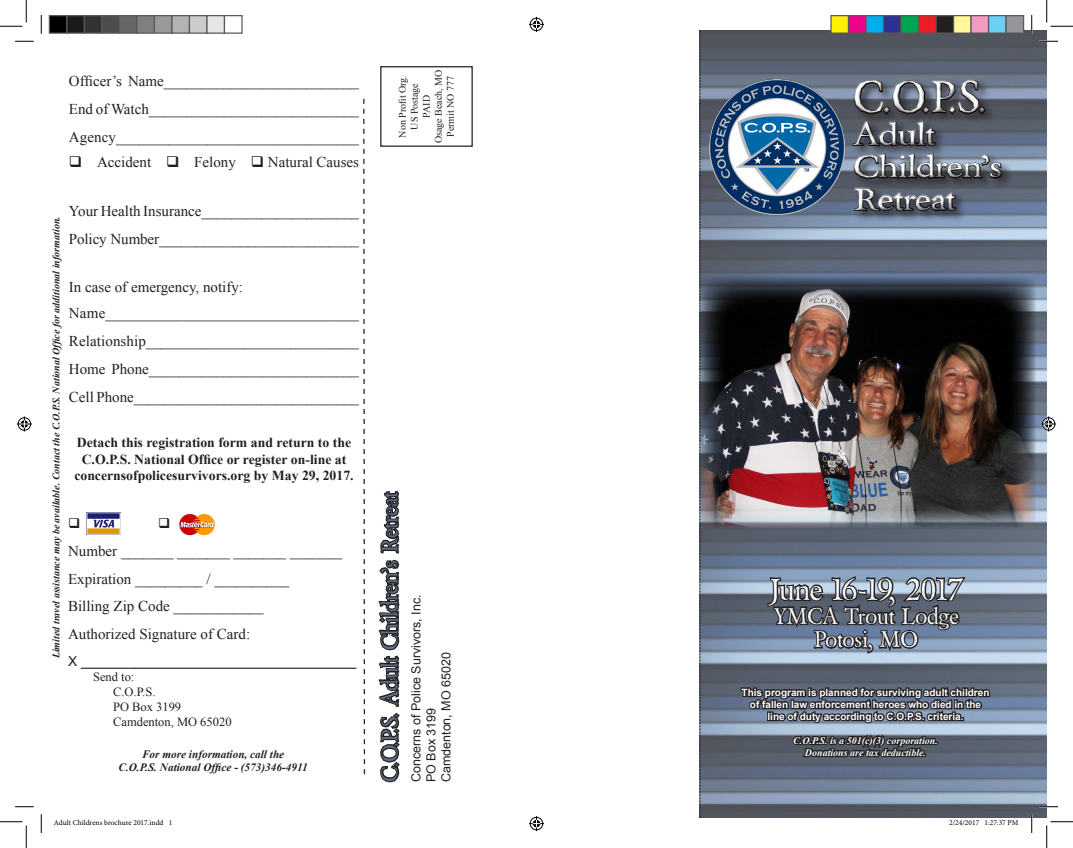
<style>
.page{position:relative;width:1073px;height:848px;background:#fff}
.page>*{position:absolute;margin:0;border:0;box-sizing:border-box;transform-origin:0 0}
.t1{font:43.75px "Berylium";color:#fff}
.t2{font:30px/32.5px "Berylium";color:#fff;scale:1.25 1}
.t3{font:30px "Berylium";color:#fff}
.t4{font:22.5px "Berylium";color:#5c7088}
.t5{font:22.5px "Berylium";color:#fff}
.t6{font:15px "Times New Roman";color:#231f20}
.t7{font:700 13.75px/16.5px "Times New Roman";color:#231f20;text-align:center}
.t8{font:13.75px "Arial";color:#231f20}
.t9{font:12.5px "Arial";color:#231f20}
.t10{font:12.5px "Times New Roman";color:#231f20}
.t11{font:italic 700 11.25px "Times New Roman";color:#231f20}
.t12{font:700 10px "Arial";color:#fff}
.t13{font:italic 700 10px "Times New Roman";color:#231f20}
.t14{font:italic 700 10px "Times New Roman";color:#fff}
.t15{font:10px "Times New Roman";color:#231f20}
.t16{font:7.5px "Minion Pro";color:#000}
</style>
<div class="page">
<img style="left:700px;top:30px;width:346px;height:788px">
<svg style="left:699px;top:30px;width:1px;height:788px"></svg>
<div style="left:851px;top:78px;width:163px;height:145px;background:#231f20;opacity:.75"></div>
<div style="left:844px;top:70px;width:164px;height:147px;background:#596372"></div>
<div style="left:845px;top:75px;width:166px;height:146px;background:#231f20;opacity:.75"></div>
<svg style="left:765px;top:574px;width:202px;height:81px;background:#5d6878"></svg>
<svg style="left:363px;top:98px;width:37px;height:685px"></svg>
<div style="left:380px;top:66px;width:93px;height:81px;border:1px solid #231f20"></div>
<img style="left:709px;top:79px;width:135px;height:135px">
<img style="left:86px;top:513px;width:34px;height:21px">
<img style="left:179px;top:514px;width:36px;height:22px">
<img style="left:699px;top:276px;width:336px;height:252px">
<svg style="left:15px;top:40px;width:19px;height:2px"></svg>
<svg style="left:1039px;top:40px;width:19px;height:2px"></svg>
<svg style="left:15px;top:806px;width:19px;height:1px"></svg>
<svg style="left:1039px;top:805px;width:19px;height:2px"></svg>
<svg style="left:40px;top:15px;width:2px;height:19px"></svg>
<svg style="left:40px;top:814px;width:2px;height:18px"></svg>
<svg style="left:1030px;top:15px;width:2px;height:19px"></svg>
<svg style="left:1030px;top:814px;width:2px;height:18px"></svg>
<svg style="left:0;top:0;width:27px;height:27px"></svg>
<svg style="left:0;top:821px;width:27px;height:27px"></svg>
<svg style="left:1046px;top:0;width:26px;height:27px"></svg>
<svg style="left:1046px;top:821px;width:26px;height:27px"></svg>
<svg style="left:529px;top:17px;width:15px;height:15px"></svg>
<svg style="left:529px;top:816px;width:15px;height:15px"></svg>
<svg style="left:17px;top:416px;width:15px;height:15px"></svg>
<svg style="left:1041px;top:416px;width:15px;height:15px"></svg>
<div style="left:49px;top:16px;width:18px;height:17px;background:#000"></div>
<div style="left:49px;top:15px;width:19px;height:19px;border:1px solid #595959"></div>
<div style="left:67px;top:16px;width:17px;height:17px;background:#1a1a1a"></div>
<div style="left:66px;top:15px;width:19px;height:19px;border:1px solid #595959"></div>
<div style="left:84px;top:16px;width:18px;height:17px;background:#333"></div>
<div style="left:84px;top:15px;width:18px;height:19px;border:1px solid #595959"></div>
<div style="left:102px;top:16px;width:17px;height:17px;background:#4d4d4d"></div>
<div style="left:101px;top:15px;width:19px;height:19px;border:1px solid #595959"></div>
<div style="left:119px;top:16px;width:18px;height:17px;background:#666"></div>
<div style="left:119px;top:15px;width:19px;height:19px;border:1px solid #595959"></div>
<div style="left:137px;top:16px;width:17px;height:17px;background:#808080"></div>
<div style="left:136px;top:15px;width:19px;height:19px;border:1px solid #595959"></div>
<div style="left:154px;top:16px;width:18px;height:17px;background:#999"></div>
<div style="left:154px;top:15px;width:18px;height:19px;border:1px solid #595959"></div>
<div style="left:172px;top:16px;width:17px;height:17px;background:#b3b3b3"></div>
<div style="left:171px;top:15px;width:19px;height:19px;border:1px solid #595959"></div>
<div style="left:189px;top:16px;width:18px;height:17px;background:#ccc"></div>
<div style="left:189px;top:15px;width:19px;height:19px;border:1px solid #595959"></div>
<div style="left:207px;top:16px;width:17px;height:17px;background:#e6e6e6"></div>
<div style="left:206px;top:15px;width:19px;height:19px;border:1px solid #595959"></div>
<div style="left:224px;top:15px;width:18px;height:19px;border:1px solid #595959"></div>
<div style="left:831px;top:16px;width:17px;height:17px;background:#fff101"></div>
<div style="left:830px;top:15px;width:19px;height:19px;border:1px solid #595959"></div>
<div style="left:848px;top:16px;width:18px;height:17px;background:#ed028c"></div>
<div style="left:848px;top:15px;width:18px;height:19px;border:1px solid #595959"></div>
<div style="left:866px;top:16px;width:17px;height:17px;background:#00aeef"></div>
<div style="left:865px;top:15px;width:19px;height:19px;border:1px solid #595959"></div>
<div style="left:883px;top:16px;width:18px;height:17px;background:#2e3092"></div>
<div style="left:882px;top:15px;width:19px;height:19px;border:1px solid #595959"></div>
<div style="left:901px;top:16px;width:17px;height:17px;background:#00a54f"></div>
<div style="left:900px;top:15px;width:19px;height:19px;border:1px solid #595959"></div>
<div style="left:918px;top:16px;width:18px;height:17px;background:#ee1d23"></div>
<div style="left:918px;top:15px;width:18px;height:19px;border:1px solid #595959"></div>
<div style="left:936px;top:16px;width:17px;height:17px;background:#231f20"></div>
<div style="left:935px;top:15px;width:19px;height:19px;border:1px solid #595959"></div>
<div style="left:953px;top:16px;width:18px;height:17px;background:#fff79a"></div>
<div style="left:952px;top:15px;width:19px;height:19px;border:1px solid #595959"></div>
<div style="left:971px;top:16px;width:17px;height:17px;background:#f499c2"></div>
<div style="left:970px;top:15px;width:19px;height:19px;border:1px solid #595959"></div>
<div style="left:988px;top:16px;width:18px;height:17px;background:#6bcff6"></div>
<div style="left:988px;top:15px;width:18px;height:19px;border:1px solid #595959"></div>
<div style="left:1006px;top:16px;width:17px;height:17px;background:#939598"></div>
<div style="left:1005px;top:15px;width:19px;height:19px;border:1px solid #595959"></div>
<svg style="left:739px;top:684px;width:279px;height:134px;background:#616b7b"></svg>
<p class="t6" style="left:69px;top:71px;width:292px">Officer’s Name__________________________</p>
<p class="t6" style="left:69px;top:99px;width:292px">End of Watch____________________________</p>
<p class="t6" style="left:69px;top:127px;width:291px">Agency________________________________</p>
<p class="t6" style="left:69px;top:152px;width:291px">❑ Accident ❑ Felony ❑ Natural Causes</p>
<p class="t6" style="left:69px;top:201px;width:292px">Your Health Insurance_____________________</p>
<p class="t6" style="left:69px;top:229px;width:291px">Policy Number___________________________</p>
<p class="t6" style="left:69px;top:277px;width:176px">In case of emergency, notify:</p>
<p class="t6" style="left:69px;top:303px;width:291px">Name_________________________________</p>
<p class="t6" style="left:69px;top:331px;width:291px">Relationship____________________________</p>
<p class="t6" style="left:69px;top:359px;width:291px">Home Phone____________________________</p>
<p class="t6" style="left:69px;top:387px;width:291px">Cell Phone______________________________</p>
<p class="t7" style="left:74px;top:434px;width:281px">Detach this registration form and return to the<br>C.O.P.S. National Office or register on-line at concernsofpolicesurvivors.org by May 29, 2017.</p>
<p class="t13" style="left:49px;top:658px;width:443px;rotate:-90deg">Limited travel assistance may be available. Contact the C.O.P.S. National Office for additional information.</p>
<p class="t6" style="left:68px;top:541px;width:276px">Number _______ _______ _______ _______</p>
<p class="t6" style="left:68px;top:569px;width:223px">Expiration _________ / __________</p>
<p class="t6" style="left:68px;top:596px;width:197px">Billing Zip Code ____________</p>
<p class="t6" style="left:68px;top:624px;width:184px">Authorized Signature of Card:</p>
<p class="t8" style="left:68px;top:651px;width:290px">X ____________________________________</p>
<p class="t10" style="left:93px;top:668px;width:43px">Send to:</p>
<p class="t10" style="left:113px;top:683px;width:44px">C.O.P.S.</p>
<p class="t10" style="left:113px;top:698px;width:70px">PO Box 3199</p>
<p class="t10" style="left:113px;top:713px;width:120px">Camdenton, MO 65020</p>
<p class="t11" style="left:142px;top:746px;width:144px">For more information, call the</p>
<p class="t11" style="left:118px;top:759px;width:191px">C.O.P.S. National Office - (573)346-4911</p>
<p class="t15" style="left:432px;top:143px;width:75px;rotate:-90deg">Osage Beach, MO</p>
<p class="t15" style="left:444px;top:137px;width:63px;rotate:-90deg">Permit NO 777</p>
<p class="t15" style="left:396px;top:138px;width:64px;rotate:-90deg">Non Profit Org.</p>
<p class="t15" style="left:408px;top:130px;width:48px;rotate:-90deg">US Postage</p>
<p class="t15" style="left:420px;top:118px;width:24px;rotate:-90deg">PAID</p>
<p class="t4" style="left:376px;top:781px;width:291px;rotate:-90deg">C.O.P.S. Adult Children’s Retreat</p>
<p class="t9" style="left:408px;top:782px;width:189px;rotate:-90deg">Concerns of Police Survivors, Inc.</p>
<p class="t9" style="left:438px;top:782px;width:131px;rotate:-90deg">Camdenton, MO 65020</p>
<p class="t9" style="left:423px;top:782px;width:76px;rotate:-90deg">PO Box 3199</p>
<h1 class="t1" style="left:853px;top:71px;width:135px">C.O.P.S.</h1>
<h2 class="t2" style="left:853px;top:119px;width:121px">Adult<br>Children’s<br>Retreat</h2>
<p class="t3" style="left:769px;top:571px;width:194px">June 16-19, 2017</p>
<p class="t5" style="left:773px;top:602px;width:187px">YMCA Trout Lodge</p>
<p class="t5" style="left:814px;top:626px;width:105px">Potosi, MO</p>
<p class="t12" style="left:741px;top:685px;width:249px">This program is planned for surviving adult children</p>
<p class="t12" style="left:750px;top:697px;width:233px">of fallen law enforcement heroes who died in the</p>
<p class="t12" style="left:767px;top:709px;width:197px">line of duty according to C.O.P.S. criteria.</p>
<p class="t14" style="left:793px;top:733px;width:146px">C.O.P.S. is a 501(c)(3) corporation.</p>
<p class="t14" style="left:805px;top:745px;width:123px">Donations are tax deductible.</p>
<p class="t16" style="left:54px;top:818px;width:120px">Adult Childrens brochure 2017.indd 1</p>
<p class="t16" style="left:949px;top:818px;width:71px">2/24/2017 1:27:37 PM</p>
</div>
